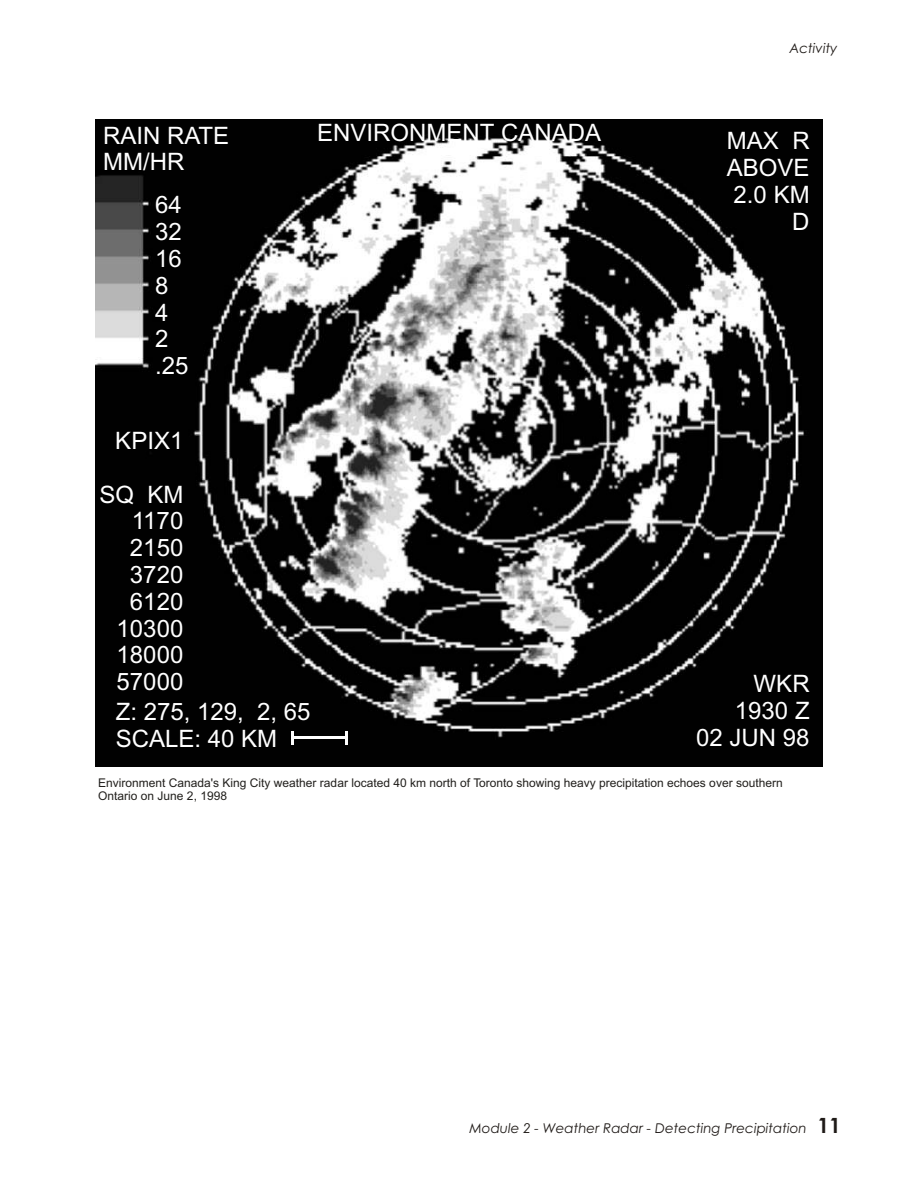
<style>
.page{position:relative;width:918px;height:1188px;background:#fff}
.page>*{position:absolute;margin:0;border:0;box-sizing:border-box;transform-origin:0 0}
.t1{font:24px/26.8px "Arial";color:#fff}
.t2{font:21px "Century Gothic";color:#1f1a17}
.t3{font:italic 13.5px "Century Gothic";color:#1f1a17}
.t4{font:12px/13.4px "Arial";color:#211f1c}
</style>
<div class="page">
<img style="left:95px;top:120px;width:728px;height:646px">
<hr style="left:292px;top:737px;width:55px;height:2px;background:#fff">
<svg style="left:291px;top:731px;width:2px;height:14px"></svg>
<hr style="left:345px;top:731px;width:3px;height:14px;background:#fff">
<p class="t1" style="left:103px;top:124px;width:128px">RAIN RATE<br>MM/HR</p>
<p class="t1" style="left:317px;top:121px;width:286px">ENVIRONMENT CANADA</p>
<p class="t1" style="left:155px;top:194px;width:35px">64<br>32<br>16<br>8<br>4<br>2 .25</p>
<p class="t1" style="left:115px;top:429px;width:70px">KPIX1</p>
<p class="t1" style="left:99px;top:483px;width:86px;text-align:right">SQ KM<br>1170<br>2150<br>3720<br>6120<br>10300<br>18000<br>57000</p>
<p class="t1" style="left:116px;top:700px;width:196px">Z: 275, 129, 2, 65<br>SCALE: 40 KM</p>
<p class="t3" style="left:790px;top:43px;width:49px">Activity</p>
<p class="t1" style="left:727px;top:130px;width:84px;text-align:right">MAX R<br>ABOVE<br>2.0 KM<br>D</p>
<p class="t1" style="left:696px;top:672px;width:115px;text-align:right">WKR<br>1930 Z<br>02 JUN 98</p>
<p class="t4" style="left:98px;top:777px;width:686px">Environment Canada's King City weather radar located 40 km north of Toronto showing heavy precipitation echoes over southern<br>Ontario on June 2, 1998</p>
<p class="t3" style="left:469px;top:1123px;width:339px">Module 2 - Weather Radar - Detecting Precipitation</p>
<p class="t2" style="left:817px;top:1118px;width:25px">11</p>
</div>
